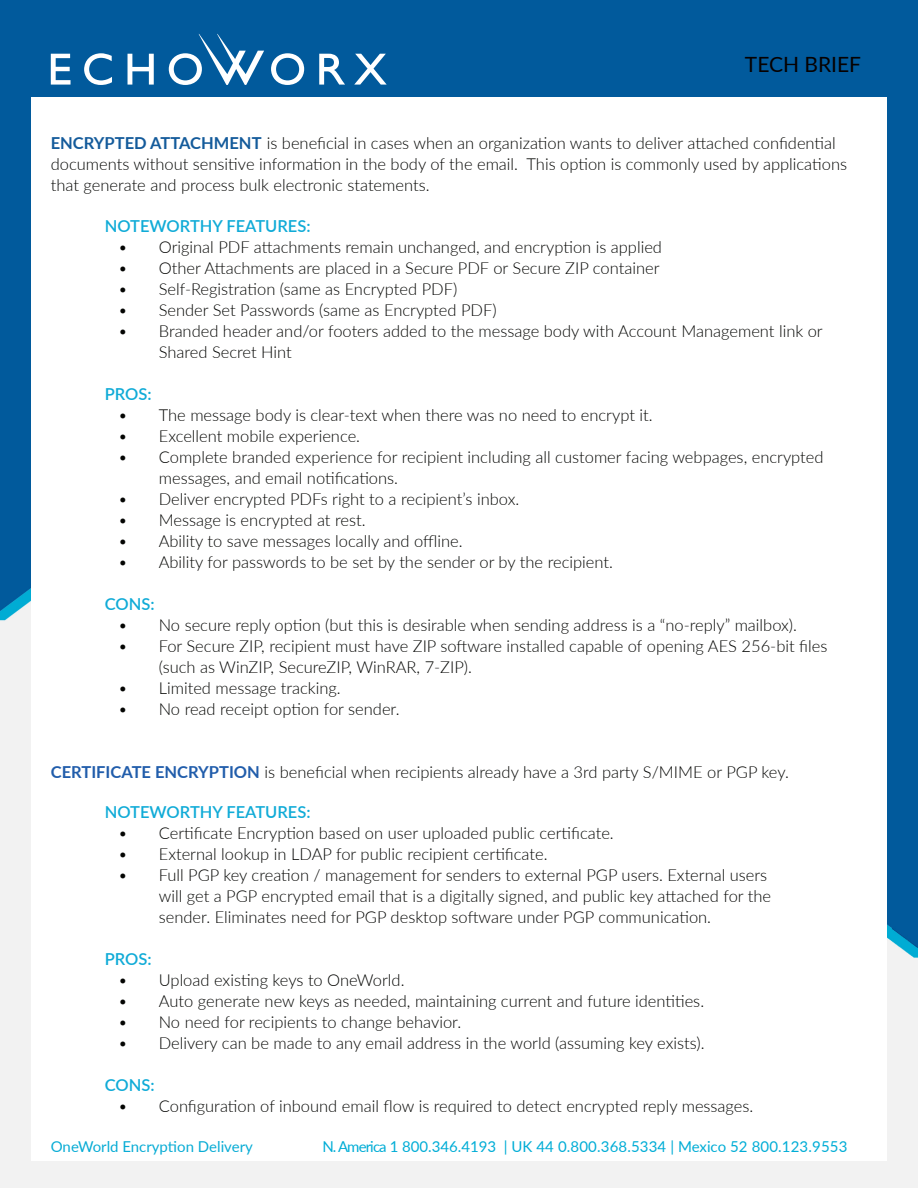
<style>
.page{position:relative;width:918px;height:1188px;background:#fff}
.page>*{position:absolute;margin:0;border:0;box-sizing:border-box;transform-origin:0 0}
.subheads{font:21px "Lato";color:#060101}
.t1{font:300 16.5px/21px "Lato";color:#040503}
.t2{font:600 16.5px "Lato";color:#10abd7}
.subheads-2{font:15px "Lato";color:#00add6}
.t3{font:15px "Lato";color:#08acd5}
.s1{font-weight:700;color:#145b9b}
.s2{font-weight:700;color:#215dab}
</style>
<div class="page">
<img style="left:0;top:0;width:918px;height:1188px">
<div style="left:31px;top:97px;width:856px;height:1063px;background:#fff"></div>
<svg style="left:51px;top:54px;width:20px;height:31px"></svg>
<svg style="left:84px;top:53px;width:28px;height:32px"></svg>
<svg style="left:128px;top:54px;width:26px;height:31px"></svg>
<svg style="left:271px;top:53px;width:33px;height:32px"></svg>
<svg style="left:319px;top:54px;width:26px;height:31px"></svg>
<svg style="left:354px;top:54px;width:33px;height:31px"></svg>
<svg style="left:169px;top:34px;width:95px;height:51px"></svg>
<p class="subheads" style="left:745px;top:49px;width:118px">TECH BRIEF</p>
<p class="t1" style="left:51px;top:132px;width:798px"><span class="s1">ENCRYPTED ATTACHMENT</span> is beneficial in cases when an organization wants to deliver attached confidential documents without sensitive information in the body of the email. This option is commonly used by applications that generate and process bulk electronic statements.</p>
<p class="t2" style="left:105px;top:214px;width:207px">NOTEWORTHY FEATURES:</p>
<p class="t1" style="left:118px;top:236px;width:545px">• Original PDF attachments remain unchanged, and encryption is applied</p>
<p class="t1" style="left:118px;top:257px;width:543px">• Other Attachments are placed in a Secure PDF or Secure ZIP container</p>
<p class="t1" style="left:118px;top:278px;width:341px">• Self-Registration (same as Encrypted PDF)</p>
<p class="t1" style="left:118px;top:299px;width:380px">• Sender Set Passwords (same as Encrypted PDF)</p>
<p class="t1" style="left:159px;top:320px;width:665px;text-indent:-40px">• Branded header and/or footers added to the message body with Account Management link or<br>Shared Secret Hint</p>
<p class="t2" style="left:105px;top:382px;width:48px">PROS:</p>
<p class="t1" style="left:118px;top:404px;width:536px">• The message body is clear-text when there was no need to encrypt it.</p>
<p class="t1" style="left:118px;top:425px;width:243px">• Excellent mobile experience.</p>
<p class="t1" style="left:159px;top:446px;width:666px;text-indent:-40px">• Complete branded experience for recipient including all customer facing webpages, encrypted messages, and email notifications.</p>
<p class="t1" style="left:118px;top:488px;width:403px">• Deliver encrypted PDFs right to a recipient’s inbox.</p>
<p class="t1" style="left:118px;top:509px;width:249px">• Message is encrypted at rest.</p>
<p class="t1" style="left:118px;top:530px;width:346px">• Ability to save messages locally and offline.</p>
<p class="t1" style="left:118px;top:551px;width:496px">• Ability for passwords to be set by the sender or by the recipient.</p>
<p class="t2" style="left:105px;top:592px;width:51px">CONS:</p>
<p class="t1" style="left:118px;top:614px;width:680px">• No secure reply option (but this is desirable when sending address is a “no-reply” mailbox).</p>
<p class="t1" style="left:159px;top:635px;width:670px;text-indent:-40px">• For Secure ZIP, recipient must have ZIP software installed capable of opening AES 256-bit files (such as WinZIP, SecureZIP, WinRAR, 7-ZIP).</p>
<p class="t1" style="left:118px;top:677px;width:224px">• Limited message tracking.</p>
<p class="t1" style="left:118px;top:698px;width:283px">• No read receipt option for sender.</p>
<p class="t1" style="left:51px;top:761px;width:740px"><span class="s2">CERTIFICATE ENCRYPTION</span> is beneficial when recipients already have a 3rd party S/MIME or PGP key.</p>
<p class="t2" style="left:105px;top:800px;width:207px">NOTEWORTHY FEATURES:</p>
<p class="t1" style="left:118px;top:822px;width:497px">• Certificate Encryption based on user uploaded public certificate.</p>
<p class="t1" style="left:118px;top:843px;width:431px">• External lookup in LDAP for public recipient certificate.</p>
<p class="t1" style="left:159px;top:864px;width:614px;text-indent:-40px">• Full PGP key creation / management for senders to external PGP users. External users will get a PGP encrypted email that is a digitally signed, and public key attached for the sender. Eliminates need for PGP desktop software under PGP communication.</p>
<p class="t2" style="left:105px;top:947px;width:48px">PROS:</p>
<p class="t1" style="left:118px;top:969px;width:288px">• Upload existing keys to OneWorld.</p>
<p class="t1" style="left:118px;top:990px;width:587px">• Auto generate new keys as needed, maintaining current and future identities.</p>
<p class="t1" style="left:118px;top:1011px;width:345px">• No need for recipients to change behavior.</p>
<p class="t1" style="left:118px;top:1032px;width:588px">• Delivery can be made to any email address in the world (assuming key exists).</p>
<p class="t2" style="left:105px;top:1073px;width:51px">CONS:</p>
<p class="t1" style="left:118px;top:1095px;width:637px">• Configuration of inbound email flow is required to detect encrypted reply messages.</p>
<p class="t3" style="left:51px;top:1136px;width:204px">OneWorld Encryption Delivery</p>
<p class="subheads-2" style="left:322px;top:1136px;width:527px">N. America 1 800.346.4193 | UK 44 0.800.368.5334 | Mexico 52 800.123.9553</p>
</div>
